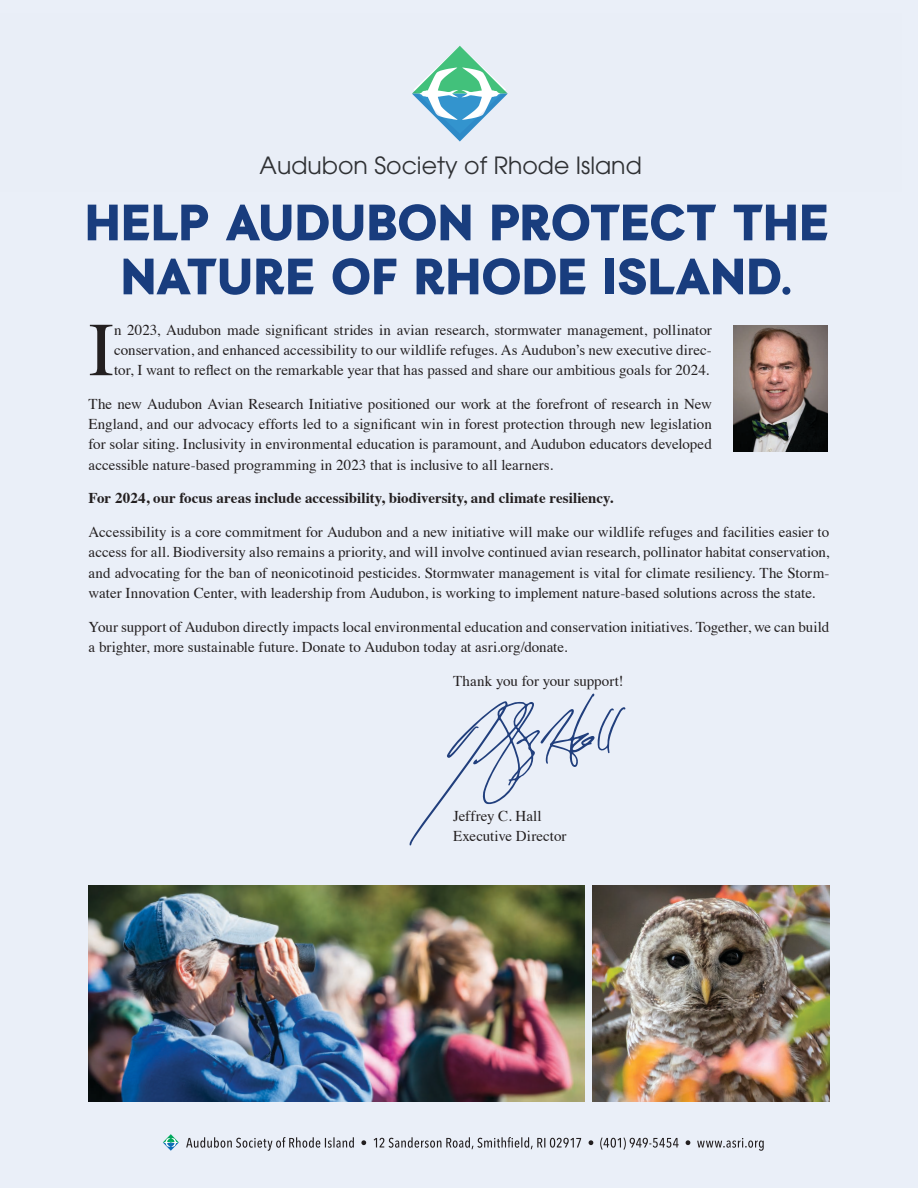
<style>
.page{position:relative;width:918px;height:1188px;background:#e5ebf7}
.page>*{position:absolute;margin:0;border:0;box-sizing:border-box;transform-origin:0 0}
.dates3{font:76.2px "Times";color:#231f20}
.t1{font:900 51px/54px "Auxilia";letter-spacing:.01em;color:#193d7e;text-align:center}
.t2{font:23.55px "Avant Garde";color:#020304}
.dates3-2{font:15px/20.2px "Times";color:#231f20;text-align:justify}
.dates3-3{font:700 15px "Times";color:#231f20}
.t3{font:700 11.1px "ITC Avant Garde Pro";letter-spacing:-.01em;color:#231f20}
</style>
<div class="page">
<div style="left:0;top:14px;width:902px;height:178px;background:#e9eef7"></div>
<svg style="left:412px;top:46px;width:96px;height:96px"></svg>
<svg style="left:409px;top:693px;width:217px;height:153px"></svg>
<svg style="left:186px;top:1137px;width:578px;height:14px"></svg>
<svg style="left:163px;top:1134px;width:16px;height:17px"></svg>
<img style="left:89px;top:886px;width:495px;height:216px">
<img style="left:593px;top:886px;width:236px;height:216px">
<img style="left:733px;top:325px;width:94px;height:126px">
<h3 class="t2" style="left:260px;top:152px;width:384px">Audubon Society of Rhode Island</h3>
<p class="t3" style="left:416px;top:154px;width:89px">of Rhode Island</p>
<p class="t1" style="left:85px;top:194px;width:745px">HELP AUDUBON PROTECT THE<br>NATURE OF RHODE ISLAND.</p>
<p class="dates3" style="left:89px;top:278px;width:27px">I</p>
<p class="dates3-2" style="left:114px;top:318px;width:599px">n 2023, Audubon made significant strides in avian research, stormwater management, pollinator conservation, and enhanced accessibility to our wildlife refuges. As Audubon’s new executive direc&shy;tor, I want to reflect on the remarkable year that has passed and share our ambitious goals for 2024.</p>
<p class="dates3-2" style="left:89px;top:393px;width:625px">The new Audubon Avian Research Initiative positioned our work at the forefront of research in New England, and our advocacy efforts led to a significant win in forest protection through new legislation for solar siting. Inclusivity in environmental education is paramount, and Audubon educators developed accessible nature-based programming in 2023 that is inclusive to all learners.</p>
<p class="dates3-3" style="left:89px;top:484px;width:526px">For 2024, our focus areas include accessibility, biodiversity, and climate resiliency.</p>
<p class="dates3-2" style="left:89px;top:521px;width:742px">Accessibility is a core commitment for Audubon and a new initiative will make our wildlife refuges and facilities easier to access for all. Biodiversity also remains a priority, and will involve continued avian research, pollinator habitat conservation, and advocating for the ban of neonicotinoid pesticides. Stormwater management is vital for climate resiliency. The Storm&shy;water Innovation Center, with leadership from Audubon, is working to implement nature-based solutions across the state.</p>
<p class="dates3-2" style="left:89px;top:615px;width:742px">Your support of Audubon directly impacts local environmental education and conservation initiatives. Together, we can build a brighter, more sustainable future. Donate to Audubon today at asri.org/donate.</p>
<p class="dates3-2" style="left:453px;top:669px;width:172px">Thank you for your support!</p>
<p class="dates3-2" style="left:453px;top:804px;width:115px">Jeffrey C. Hall<br>Executive Director</p>
</div>
